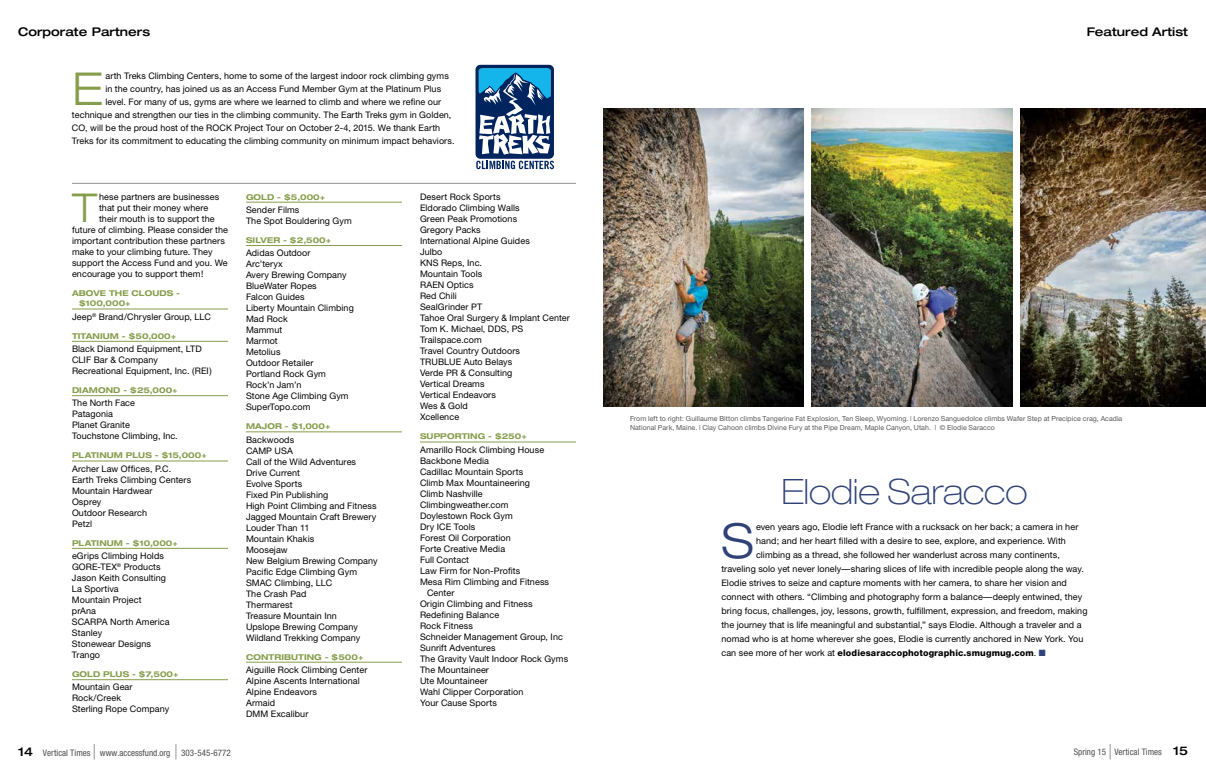
<style>
.page{position:relative;width:1206px;height:783px;background:#fff}
.page>*{position:absolute;margin:0;border:0;box-sizing:border-box;transform-origin:0 0}
.t1{font:300 expanded 48.2px "Helvetica Neue";color:#304277}
.t2{font:300 expanded 45.4px "Helvetica Neue";color:#869d4b}
.t3{font:300 expanded 39.8px "Helvetica Neue";color:#869d4b}
.t4{font:100 expanded 35px "Helvetica Neue";letter-spacing:-.005em;color:#304277}
.t5{font:500 expanded 12px "Helvetica Neue";color:#000}
.t6{font:9px/11px "Helvetica Neue";letter-spacing:.01em;color:#000}
.t7{font:condensed 9px "Helvetica Neue";color:#4d4d4f}
.t8{font:800 9px "Helvetica Neue";letter-spacing:.015em;color:#000}
.t9{font:700 expanded 8px/10px "Helvetica Neue";letter-spacing:.01em;color:#869d4b}
.t10{font:7px/9px "Helvetica Neue";letter-spacing:.005em;color:#58595b}
.s1{font-weight:400}
.s2{color:#304277}
.s3{font-weight:500;font-stretch:expanded;font-size:12px;color:#000}
</style>
<div class="page">
<svg style="left:1110px;top:744px;width:1px;height:16px"></svg>
<svg style="left:94px;top:744px;width:1px;height:16px"></svg>
<svg style="left:176px;top:744px;width:1px;height:16px"></svg>
<hr style="left:72px;top:309px;width:156px;height:1px;background:#869d4b">
<hr style="left:72px;top:341px;width:156px;height:1px;background:#869d4b">
<hr style="left:72px;top:395px;width:156px;height:1px;background:#869d4b">
<hr style="left:72px;top:461px;width:156px;height:1px;background:#869d4b">
<hr style="left:72px;top:548px;width:156px;height:1px;background:#869d4b">
<hr style="left:72px;top:679px;width:156px;height:1px;background:#869d4b">
<hr style="left:246px;top:202px;width:156px;height:1px;background:#869d4b">
<hr style="left:246px;top:245px;width:156px;height:1px;background:#869d4b">
<hr style="left:246px;top:432px;width:156px;height:1px;background:#869d4b">
<hr style="left:246px;top:662px;width:156px;height:1px;background:#869d4b">
<hr style="left:420px;top:442px;width:156px;height:1px;background:#869d4b">
<hr style="left:72px;top:183px;width:504px;height:1px;background:#939598">
<img style="left:812px;top:108px;width:201px;height:298px">
<img style="left:603px;top:108px;width:201px;height:298px">
<img style="left:1020px;top:108px;width:186px;height:298px">
<svg style="left:476px;top:65px;width:78px;height:104px"></svg>
<h3 class="t5" style="left:18px;top:24px;width:134px">Corporate Partners</h3>
<h3 class="t5" style="left:1087px;top:24px;width:103px">Featured Artist</h3>
<h2 class="t2" style="left:72px;top:62px;width:33px">E</h2>
<p class="t6" style="left:105px;top:70px;width:345px">arth Treks Climbing Centers, home to some of the largest indoor rock climbing gyms</p>
<p class="t6" style="left:105px;top:83px;width:337px">in the country, has joined us as an Access Fund Member Gym at the Platinum Plus</p>
<p class="t6" style="left:105px;top:96px;width:337px">level. For many of us, gyms are where we learned to climb and where we refine our</p>
<p class="t6" style="left:72px;top:109px;width:381px">technique and strengthen our ties in the climbing community. The Earth Treks gym in Golden,</p>
<p class="t6" style="left:72px;top:122px;width:370px">CO, will be the proud host of the ROCK Project Tour on October 2-4, 2015. We thank Earth</p>
<p class="t6" style="left:72px;top:135px;width:384px">Treks for its commitment to educating the climbing community on minimum impact behaviors.</p>
<h3 class="t3" style="left:72px;top:185px;width:27px">T</h3>
<p class="t6" style="left:99px;top:192px;width:122px">hese partners are businesses</p>
<p class="t6" style="left:99px;top:203px;width:111px">that put their money where</p>
<p class="t6" style="left:99px;top:214px;width:117px">their mouth is to support the</p>
<p class="t6" style="left:72px;top:225px;width:157px">future of climbing. Please consider the</p>
<p class="t6" style="left:72px;top:236px;width:154px">important contribution these partners</p>
<p class="t6" style="left:72px;top:247px;width:142px">make to your climbing future. They</p>
<p class="t6" style="left:72px;top:258px;width:157px">support the Access Fund and you. We</p>
<p class="t6" style="left:72px;top:269px;width:133px">encourage you to support them!</p>
<p class="t9" style="left:79px;top:288px;width:103px;text-indent:-7px">ABOVE THE CLOUDS - $100,000+</p>
<p class="t6" style="left:72px;top:311px;width:141px">Jeep<sup>®</sup> Brand/Chrysler Group, LLC</p>
<p class="t9" style="left:72px;top:331px;width:105px">TITANIUM - $50,000+</p>
<p class="t6" style="left:72px;top:343px;width:141px">Black Diamond Equipment, LTD<br>CLIF Bar &amp; Company<br>Recreational Equipment, Inc. (REI)</p>
<p class="t9" style="left:72px;top:385px;width:107px">DIAMOND - $25,000+</p>
<p class="t6" style="left:72px;top:398px;width:107px">The North Face<br>Patagonia<br>Planet Granite<br>Touchstone Climbing, Inc.</p>
<p class="t9" style="left:72px;top:450px;width:136px">PLATINUM PLUS - $15,000+</p>
<p class="t6" style="left:72px;top:463px;width:121px">Archer Law Offices, P.C.<br>Earth Treks Climbing Centers<br>Mountain Hardwear<br>Osprey<br>Outdoor Research<br>Petzl</p>
<p class="t9" style="left:72px;top:538px;width:107px">PLATINUM - $10,000+</p>
<p class="t6" style="left:72px;top:550px;width:99px">eGrips Climbing Holds<br>GORE-TEX<sup>®</sup> Products<br>Jason Keith Consulting<br>La Sportiva<br>Mountain Project<br>prAna<br>SCARPA North America<br>Stanley<br>Stonewear Designs<br>Trango</p>
<p class="t9" style="left:72px;top:669px;width:108px">GOLD PLUS - $7,500+</p>
<p class="t6" style="left:72px;top:682px;width:99px">Mountain Gear<br>Rock/Creek<br>Sterling Rope Company</p>
<p class="t9" style="left:246px;top:192px;width:80px">GOLD - $5,000+</p>
<p class="t6" style="left:246px;top:204px;width:107px">Sender Films<br>The Spot Bouldering Gym</p>
<p class="t9" style="left:246px;top:235px;width:86px">SILVER - $2,500+</p>
<p class="t6" style="left:246px;top:247px;width:109px">Adidas Outdoor<br>Arc’teryx<br>Avery Brewing Company<br>BlueWater Ropes<br>Falcon Guides<br>Liberty Mountain Climbing<br>Mad Rock<br>Mammut<br>Marmot<br>Metolius<br>Outdoor Retailer<br>Portland Rock Gym<br>Rock’n Jam’n<br>Stone Age Climbing Gym<br>SuperTopo.com</p>
<p class="t9" style="left:246px;top:421px;width:86px">MAJOR - $1,000+</p>
<p class="t6" style="left:246px;top:434px;width:133px">Backwoods<br>CAMP USA<br>Call of the Wild Adventures<br>Drive Current<br>Evolve Sports<br>Fixed Pin Publishing<br>High Point Climbing and Fitness<br>Jagged Mountain Craft Brewery<br>Louder Than 11<br>Mountain Khakis<br>Moosejaw<br>New Belgium Brewing Company<br>Pacific Edge Climbing Gym<br>SMAC Climbing, LLC<br>The Crash Pad<br>Thermarest<br>Treasure Mountain Inn<br>Upslope Brewing Company<br>Wildland Trekking Company</p>
<p class="t9" style="left:246px;top:652px;width:119px">CONTRIBUTING - $500+</p>
<p class="t6" style="left:246px;top:664px;width:123px">Aiguille Rock Climbing Center<br>Alpine Ascents International<br>Alpine Endeavors<br>Armaid<br>DMM Excalibur</p>
<p class="t6" style="left:420px;top:192px;width:151px">Desert Rock Sports<br>Eldorado Climbing Walls<br>Green Peak Promotions<br>Gregory Packs<br>International Alpine Guides<br>Julbo<br>KNS Reps, Inc.<br>Mountain Tools<br>RAEN Optics<br>Red Chili<br>SealGrinder PT<br>Tahoe Oral Surgery &amp; Implant Center<br>Tom K. Michael, DDS, PS<br>Trailspace.com<br>Travel Country Outdoors<br>TRUBLUE Auto Belays<br>Verde PR &amp; Consulting<br>Vertical Dreams<br>Vertical Endeavors<br>Wes &amp; Gold<br>Xcellence</p>
<p class="t9" style="left:420px;top:431px;width:108px">SUPPORTING - $250+</p>
<p class="t6" style="left:420px;top:444px;width:126px">Amarillo Rock Climbing House</p>
<p class="t6" style="left:420px;top:455px;width:71px">Backbone Media</p>
<p class="t6" style="left:420px;top:466px;width:105px">Cadillac Mountain Sports</p>
<p class="t6" style="left:420px;top:477px;width:112px">Climb Max Mountaineering</p>
<p class="t6" style="left:420px;top:488px;width:64px">Climb Nashville</p>
<p class="t6" style="left:420px;top:499px;width:90px">Climbingweather.com</p>
<p class="t6" style="left:420px;top:510px;width:94px">Doylestown Rock Gym</p>
<p class="t6" style="left:420px;top:521px;width:57px">Dry ICE Tools</p>
<p class="t6" style="left:420px;top:532px;width:92px">Forest Oil Corporation</p>
<p class="t6" style="left:420px;top:543px;width:87px">Forte Creative Media</p>
<p class="t6" style="left:420px;top:554px;width:51px">Full Contact</p>
<p class="t6" style="left:420px;top:565px;width:102px">Law Firm for Non-Profits</p>
<p class="t6" style="left:420px;top:576px;width:131px">Mesa Rim Climbing and Fitness</p>
<p class="t6" style="left:427px;top:587px;width:29px">Center</p>
<p class="t6" style="left:420px;top:598px;width:114px">Origin Climbing and Fitness</p>
<p class="t6" style="left:420px;top:609px;width:81px">Redefining Balance</p>
<p class="t6" style="left:420px;top:620px;width:54px">Rock Fitness</p>
<p class="t6" style="left:420px;top:631px;width:144px">Schneider Management Group, Inc</p>
<p class="t6" style="left:420px;top:642px;width:77px">Sunrift Adventures</p>
<p class="t6" style="left:420px;top:653px;width:150px">The Gravity Vault Indoor Rock Gyms</p>
<p class="t6" style="left:420px;top:664px;width:70px">The Mountaineer</p>
<p class="t6" style="left:420px;top:675px;width:69px">Ute Mountaineer</p>
<p class="t6" style="left:420px;top:686px;width:105px">Wahl Clipper Corporation</p>
<p class="t6" style="left:420px;top:697px;width:78px">Your Cause Sports</p>
<p class="t10" style="left:630px;top:414px;width:494px">From left to right: Guillaume Bitton climbs Tangerine Fat Explosion, Ten Sleep, Wyoming. | Lorenzo Sanguedolce climbs Wafer Step at Precipice crag, Acadia<br>National Park, Maine. | Clay Cahoon climbs Divine Fury at the Pipe Dream, Maple Canyon, Utah. | © Elodie Saracco</p>
<h3 class="t4" style="left:782px;top:471px;width:247px">Elodie Saracco</h3>
<h1 class="t1" style="left:721px;top:512px;width:34px">S</h1>
<p class="t6" style="left:756px;top:521px;width:324px">even years ago, Elodie left France with a rucksack on her back; a camera in her</p>
<p class="t6" style="left:756px;top:535px;width:311px">hand; and her heart filled with a desire to see, explore, and experience. With</p>
<p class="t6" style="left:756px;top:549px;width:305px">climbing as a thread, she followed her wanderlust across many continents,</p>
<p class="t6" style="left:721px;top:563px;width:364px">traveling solo yet never lonely—sharing slices of life with incredible people along the way.</p>
<p class="t6" style="left:721px;top:577px;width:347px">Elodie strives to seize and capture moments with her camera, to share her vision and</p>
<p class="t6" style="left:721px;top:591px;width:362px">connect with others. “Climbing and photography form a balance—deeply entwined, they</p>
<p class="t6" style="left:721px;top:605px;width:368px">bring focus, challenges, joy, lessons, growth, fulfillment, expression, and freedom, making</p>
<p class="t6" style="left:721px;top:619px;width:362px">the journey that is life meaningful and substantial,” says Elodie. Although a traveler and a</p>
<p class="t6" style="left:721px;top:633px;width:364px">nomad who is at home wherever she goes, Elodie is currently anchored in New York. You</p>
<p class="t8" style="left:721px;top:648px;width:326px"><span class="s1">can see more of her work at</span> elodiesaraccophotographic.smugmug.com<span class="s1">.</span> <span class="s2">■</span></p>
<p class="t7" style="left:18px;top:748px;width:214px"><span class="s3">14</span> Vertical Times www.accessfund.org 303-545-6772</p>
<p class="t7" style="left:1074px;top:747px;width:116px">Spring 15 Vertical Times <span class="s3">15</span></p>
</div>
